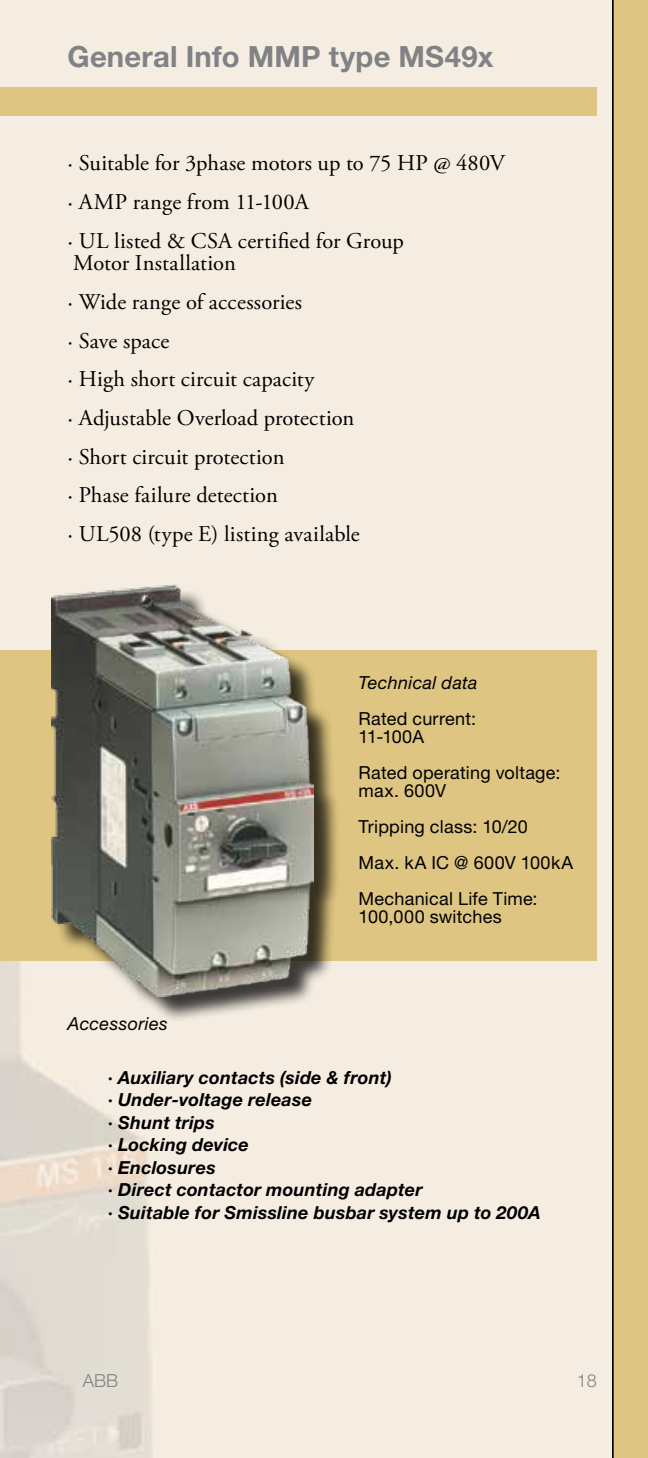
<style>
.page{position:relative;width:648px;height:1458px;background:#fff}
.page>*{position:absolute;margin:0;border:0;box-sizing:border-box;transform-origin:0 0}
.t1{font:700 29.25px "Helvetica Neue LT Std";letter-spacing:.005em;color:#808285}
.t2{font:22.5px/38.7px "Adobe Garamond Pro";letter-spacing:.005em;color:#000}
.t3{font:italic 700 18px/22.5px "Helvetica Neue LT Std";letter-spacing:.015em;color:#000}
.t4{font:18px/18px "Helvetica Neue LT Std";letter-spacing:.015em;color:#000}
.t5{font:italic 18px "Helvetica Neue LT Std";letter-spacing:.02em;color:#000}
.t6{font:300 18px "Helvetica Neue LT Std";color:#808285}
</style>
<div class="page">
<img style="left:0;top:0;width:612px;height:1458px">
<div style="left:612px;top:0;width:36px;height:1458px;background:#dec581"></div>
<div style="left:0;top:650px;width:596px;height:311px;background:#dec581"></div>
<div style="left:0;top:87px;width:597px;height:29px;background:#dec581"></div>
<div style="left:55px;top:588px;width:285px;height:435px;background:#000;opacity:.75"></div>
<img style="left:52px;top:584px;width:261px;height:413px">
<h1 class="t1" style="left:68px;top:38px;width:428px">General Info MMP type MS49x</h1>
<p class="t2" style="left:68px;top:145px;width:439px">· Suitable for 3phase motors up to 75 HP @ 480V · AMP range from 11-100A<br>· UL listed &amp; CSA certified for Group</p>
<p class="t2" style="left:68px;top:244px;width:294px">Motor Installation<br>· Wide range of accessories<br>· Save space<br>· High short circuit capacity<br>· Adjustable Overload protection · Short circuit protection<br>· Phase failure detection<br>· UL508 (type E) listing available</p>
<p class="t5" style="left:68px;top:1013px;width:102px">Accessories</p>
<p class="t5" style="left:359px;top:672px;width:120px">Technical data</p>
<p class="t4" style="left:359px;top:709px;width:119px">Rated current:<br>11-100A</p>
<p class="t4" style="left:359px;top:763px;width:203px">Rated operating voltage: max. 600V</p>
<p class="t4" style="left:359px;top:808px;width:216px;line-height:36px">Tripping class: 10/20<br>Max. kA IC @ 600V 100kA<br>Mechanical Life Time:</p>
<p class="t4" style="left:359px;top:907px;width:145px">100,000 switches</p>
<p class="t3" style="left:108px;top:1066px;width:434px">· Auxiliary contacts (side &amp; front)<br>· Under-voltage release<br>· Shunt trips<br>· Locking device<br>· Enclosures<br>· Direct contactor mounting adapter<br>· Suitable for Smissline busbar system up to 200A</p>
<p class="t6" style="left:83px;top:1370px;width:37px">ABB</p>
<p class="t6" style="left:577px;top:1370px;width:22px">18</p>
</div>
